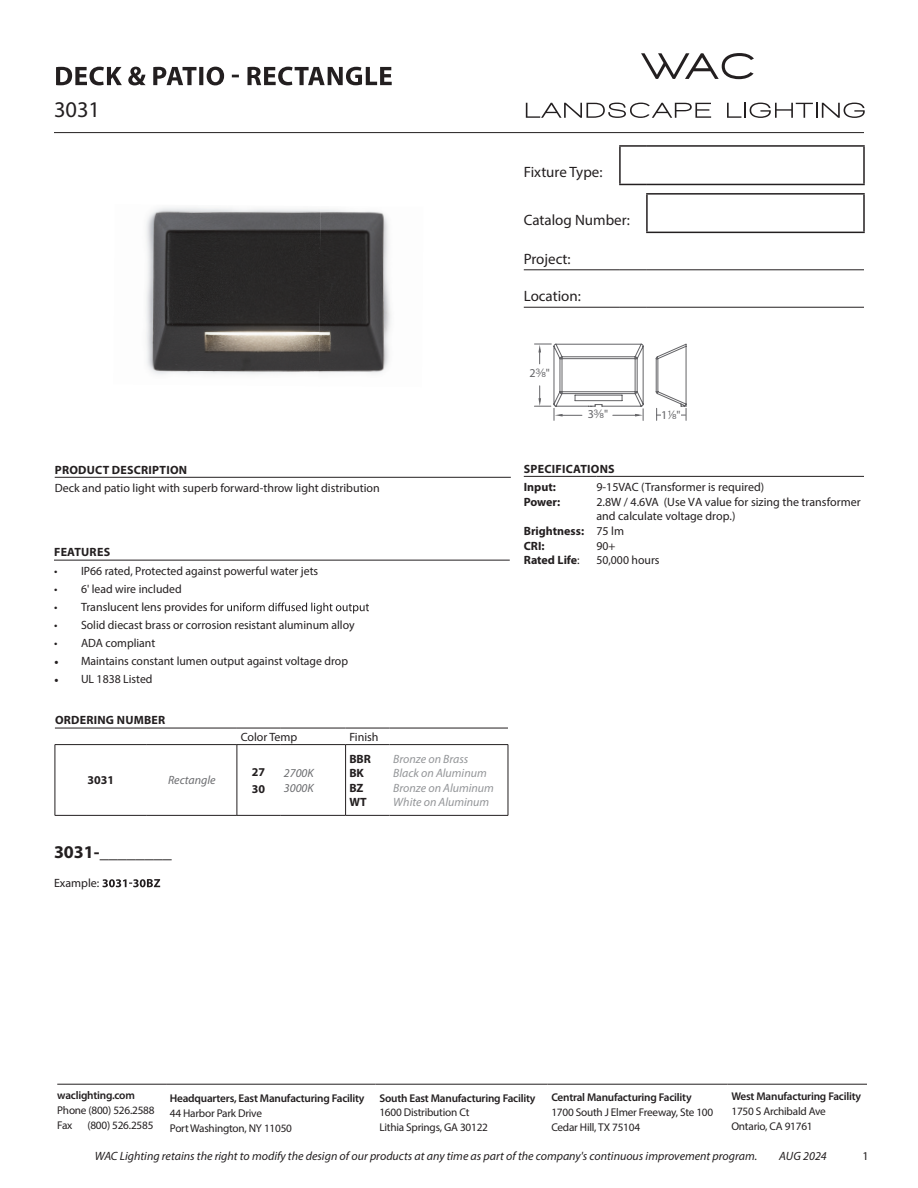
<style>
.page{position:relative;width:918px;height:1188px;background:#fff}
.page>*{position:absolute;margin:0;border:0;box-sizing:border-box;transform-origin:0 0}
.t1{font:22.5px "Myriad Pro";color:#231f20}
.t2{font:700 18px "Myriad Pro";color:#231f20}
.t3{font:15px "Myriad Pro";color:#231f20}
.t4{font:12px/14.5px "Myriad Pro";color:#231f20}
.t5{font:italic 12px "Myriad Pro";color:#231f20}
.t6{font:700 12px/14.4px "Myriad Pro";letter-spacing:.02em;color:#231f20}
.t7{font:italic 12px/14.4px "Myriad Pro";color:#939598}
.t8{font:700 12px/14.4px "Myriad Pro";color:#231f20}
.t9{font:italic 12px/14.4px "Myriad Pro";color:#6c6d70}
.t10{font:12px "Myriad Pro";color:#636366}
.t11{font:11.25px/15px "Myriad Pro";letter-spacing:-.02em;color:#231f20}
.t12{font:600 11.25px "Myriad Pro";letter-spacing:-.02em;color:#231f20}
.s1{font-family:"Minion Pro"}
.s2{font-family:"Sans Fractions Plain"}
.s3{font-weight:400}
</style>
<div class="page">
<hr style="left:54px;top:132px;width:810px;height:1px;background:#231f20">
<hr style="left:524px;top:270px;width:96px;height:1px;background:#231f20">
<svg style="left:620px;top:270px;width:27px;height:1px"></svg>
<hr style="left:647px;top:270px;width:217px;height:1px;background:#231f20">
<hr style="left:524px;top:307px;width:96px;height:1px;background:#231f20">
<svg style="left:620px;top:307px;width:27px;height:1px"></svg>
<hr style="left:647px;top:307px;width:217px;height:1px;background:#231f20">
<hr style="left:646px;top:193px;width:219px;height:2px;background:#231f20">
<hr style="left:646px;top:195px;width:2px;height:37px;background:#231f20">
<hr style="left:863px;top:195px;width:2px;height:37px;background:#231f20">
<hr style="left:646px;top:232px;width:219px;height:1px;background:#231f20">
<hr style="left:619px;top:145px;width:28px;height:2px;background:#231f20">
<hr style="left:619px;top:147px;width:2px;height:37px;background:#231f20">
<hr style="left:647px;top:145px;width:218px;height:2px;background:#231f20">
<hr style="left:863px;top:147px;width:2px;height:37px;background:#231f20">
<svg style="left:619px;top:184px;width:28px;height:1px"></svg>
<hr style="left:647px;top:184px;width:218px;height:1px;background:#231f20">
<svg style="left:641px;top:53px;width:113px;height:26px"></svg>
<svg style="left:526px;top:103px;width:185px;height:15px"></svg>
<svg style="left:727px;top:103px;width:138px;height:15px"></svg>
<svg style="left:56px;top:67px;width:336px;height:18px"></svg>
<hr style="left:55px;top:728px;width:92px;height:1px;background:#231f20">
<hr style="left:147px;top:728px;width:90px;height:1px;background:#231f20">
<hr style="left:237px;top:728px;width:43px;height:1px;background:#231f20">
<hr style="left:280px;top:728px;width:66px;height:1px;background:#231f20">
<hr style="left:346px;top:728px;width:43px;height:1px;background:#231f20">
<hr style="left:389px;top:728px;width:119px;height:1px;background:#231f20">
<hr style="left:346px;top:744px;width:43px;height:1px;background:#231f20">
<hr style="left:346px;top:815px;width:43px;height:1px;background:#231f20">
<hr style="left:55px;top:744px;width:92px;height:1px;background:#231f20">
<hr style="left:147px;top:744px;width:90px;height:1px;background:#231f20">
<hr style="left:237px;top:744px;width:43px;height:1px;background:#231f20">
<hr style="left:280px;top:744px;width:66px;height:1px;background:#231f20">
<hr style="left:55px;top:815px;width:92px;height:1px;background:#231f20">
<hr style="left:147px;top:815px;width:90px;height:1px;background:#231f20">
<hr style="left:237px;top:815px;width:43px;height:1px;background:#231f20">
<hr style="left:280px;top:815px;width:66px;height:1px;background:#231f20">
<hr style="left:237px;top:745px;width:1px;height:70px;background:#231f20">
<hr style="left:345px;top:745px;width:1px;height:70px;background:#231f20">
<hr style="left:55px;top:745px;width:1px;height:70px;background:#231f20">
<hr style="left:389px;top:744px;width:119px;height:1px;background:#231f20">
<hr style="left:508px;top:745px;width:1px;height:70px;background:#231f20">
<hr style="left:389px;top:815px;width:119px;height:1px;background:#231f20">
<hr style="left:55px;top:477px;width:456px;height:1px;background:#231f20">
<hr style="left:54px;top:560px;width:456px;height:1px;background:#231f20">
<svg style="left:227px;top:602px;width:142px;height:12px"></svg>
<hr style="left:524px;top:476px;width:72px;height:1px;background:#231f20">
<hr style="left:596px;top:476px;width:268px;height:1px;background:#231f20">
<svg style="left:102px;top:879px;width:58px;height:8px"></svg>
<svg style="left:656px;top:344px;width:31px;height:76px"></svg>
<svg style="left:534px;top:344px;width:110px;height:76px"></svg>
<hr style="left:656px;top:415px;width:30px;height:1px;background:#636366">
<div style="left:661px;top:408px;width:20px;height:12px;background:#fff"></div>
<img style="left:146px;top:207px;width:173px;height:168px">
<img style="left:319px;top:209px;width:72px;height:164px">
<hr style="left:57px;top:1084px;width:109px;height:1px;background:#231f20">
<hr style="left:166px;top:1084px;width:210px;height:1px;background:#231f20">
<hr style="left:376px;top:1084px;width:172px;height:1px;background:#231f20">
<hr style="left:548px;top:1084px;width:180px;height:1px;background:#231f20">
<hr style="left:728px;top:1084px;width:139px;height:1px;background:#231f20">
<h1 class="t1" style="left:54px;top:95px;width:48px">3031</h1>
<p class="t6" style="left:55px;top:462px;width:134px">PRODUCT DESCRIPTION</p>
<p class="t4" style="left:55px;top:481px;width:326px">Deck and patio light with superb forward-throw light distribution</p>
<p class="t6" style="left:54px;top:545px;width:58px">FEATURES</p>
<p class="t4" style="left:54px;top:564px;width:266px">• IP66 rated, Protected against powerful water jets</p>
<p class="t4" style="left:54px;top:582px;width:129px">• 6' lead wire included</p>
<p class="t4" style="left:54px;top:600px;width:171px">• Translucent lens provides for</p>
<p class="t4" style="left:54px;top:618px;width:302px">• Solid diecast brass or corrosion resistant aluminum alloy</p>
<p class="t4" style="left:54px;top:636px;width:103px">• ADA compliant</p>
<p class="t4" style="left:54px;top:654px;width:296px"><span class="s1">•</span> Maintains constant lumen output against voltage drop</p>
<p class="t4" style="left:54px;top:672px;width:100px"><span class="s1">•</span> UL 1838 Listed</p>
<p class="t6" style="left:55px;top:713px;width:112px">ORDERING NUMBER</p>
<p class="t4" style="left:241px;top:729px;width:58px">Color Temp</p>
<p class="t4" style="left:349px;top:729px;width:31px">Finish</p>
<p class="t6" style="left:88px;top:773px;width:28px">3031</p>
<p class="t9" style="left:168px;top:773px;width:49px">Rectangle</p>
<p class="t6" style="left:252px;top:764px;width:15px;line-height:16.5px">27<br>30</p>
<p class="t9" style="left:284px;top:766px;width:31px">2700K<br>3000K</p>
<h2 class="t2" style="left:54px;top:841px;width:119px">3031-________</h2>
<p class="t4" style="left:54px;top:876px;width:47px">Example:</p>
<p class="t6" style="left:349px;top:751px;width:23px">BBR<br>BK<br>BZ<br>WT</p>
<p class="t7" style="left:393px;top:751px;width:102px">Bronze on Brass<br>Black on Aluminum<br>Bronze on Aluminum<br>White on Aluminum</p>
<p class="t3" style="left:524px;top:163px;width:80px">Fixture Type:</p>
<p class="t3" style="left:524px;top:211px;width:108px">Catalog Number:</p>
<p class="t3" style="left:524px;top:250px;width:48px">Project:</p>
<p class="t3" style="left:524px;top:287px;width:59px">Location:</p>
<p class="t10" style="left:530px;top:366px;width:22px">2<span class="s2">a</span>"</p>
<p class="t10" style="left:588px;top:407px;width:22px">3<span class="s2">a</span>"</p>
<p class="t10" style="left:661px;top:407px;width:21px">1<span class="s2">8</span>"</p>
<p class="t6" style="left:524px;top:459px;width:92px;line-height:18.8px">SPECIFICATIONS<br>Input:</p>
<p class="t6" style="left:524px;top:494px;width:38px">Power:</p>
<p class="t8" style="left:524px;top:524px;width:62px">Brightness:<br>CRI:<br>Rated Life<span class="s3">:</span></p>
<p class="t4" style="left:596px;top:480px;width:266px">9-15VAC (Transformer is required)<br>2.8W / 4.6VA (Use VA value for sizing the transformer and calculate voltage drop.)<br>75 lm<br>90+<br>50,000 hours</p>
<p class="t12" style="left:57px;top:1088px;width:79px">waclighting.com</p>
<p class="t11" style="left:57px;top:1103px;width:99px">Phone (800) 526.2588<br>Fax</p>
<p class="t11" style="left:87px;top:1118px;width:68px">(800) 526.2585</p>
<p class="t12" style="left:170px;top:1091px;width:196px">Headquarters, East Manufacturing Facility</p>
<p class="t11" style="left:170px;top:1105px;width:124px">44 Harbor Park Drive<br>Port Washington, NY 11050</p>
<p class="t12" style="left:379px;top:1091px;width:158px">South East Manufacturing Facility</p>
<p class="t11" style="left:379px;top:1105px;width:110px">1600 Distribution Ct<br>Lithia Springs, GA 30122</p>
<p class="t12" style="left:551px;top:1091px;width:142px">Central Manufacturing Facility</p>
<p class="t11" style="left:551px;top:1105px;width:163px">1700 South J Elmer Freeway, Ste 100<br>Cedar Hill, TX 75104</p>
<p class="t12" style="left:731px;top:1089px;width:131px">West Manufacturing Facility</p>
<p class="t11" style="left:731px;top:1104px;width:96px">1750 S Archibald Ave<br>Ontario, CA 91761</p>
<p class="t5" style="left:95px;top:1149px;width:664px">WAC Lighting retains the right to modify the design of our products at any time as part of the company's continuous improvement program.</p>
<p class="t5" style="left:779px;top:1149px;width:49px">AUG 2024</p>
<p class="t4" style="left:862px;top:1148px;width:8px">1</p>
</div>
